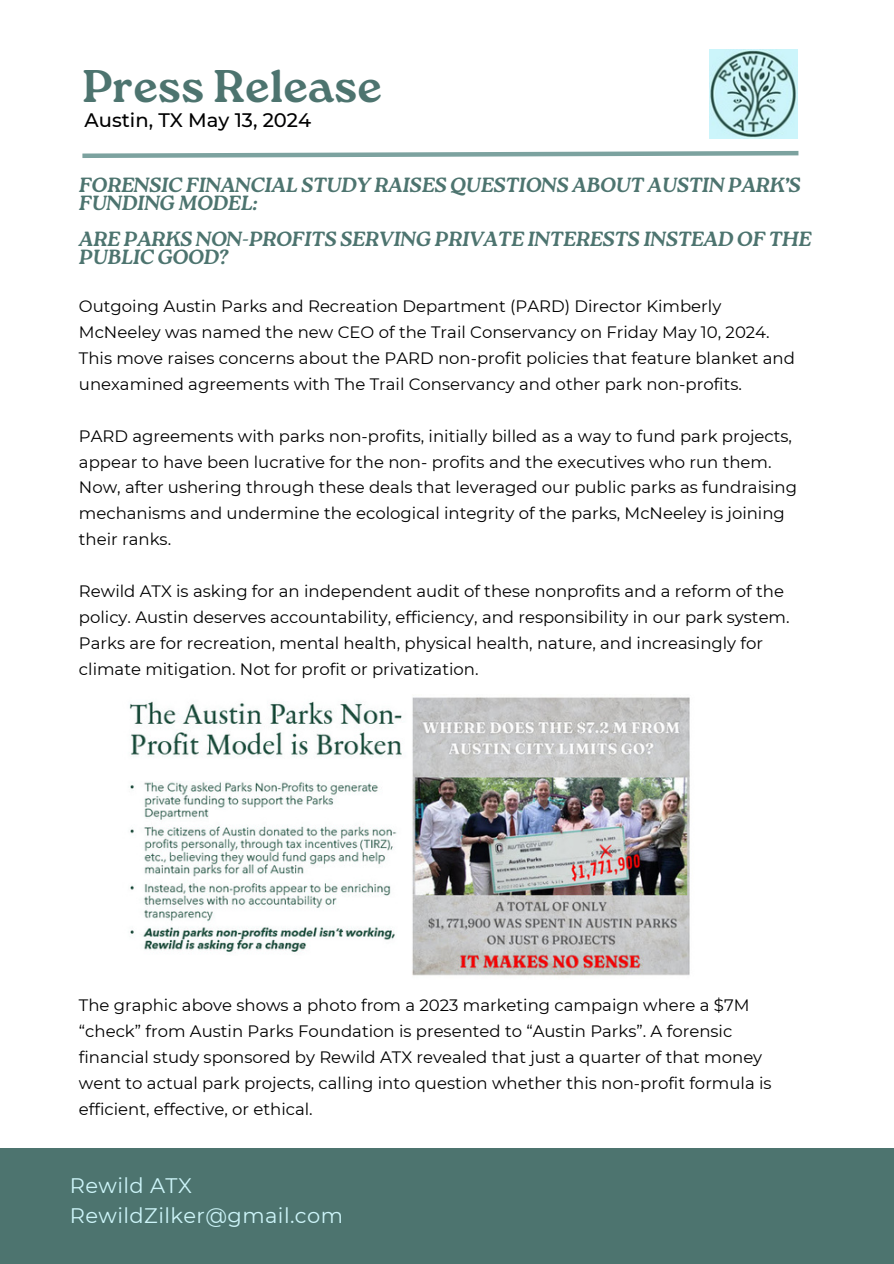
<style>
.page{position:relative;width:894px;height:1264px;background:#fff}
.page>*{position:absolute;margin:0;border:0;box-sizing:border-box;transform-origin:0 0}
.t1{font:700 45.75px "Roca One";color:#4d746f}
.t2{font:21px/30.5px "Montserrat";letter-spacing:.02em;color:#cdf5f9}
.t3{font:italic 700 20.55px/18px "Roca One";letter-spacing:-.02em;color:#4d746f}
.t4{font:500 19.5px "Montserrat";color:#000001}
.t5{font:16.5px/25.8px "Montserrat";color:#000001}
</style>
<div class="page">
<div style="left:0;top:1147px;width:893px;height:116px;background:#4d746f"></div>
<svg style="left:82px;top:150px;width:717px;height:8px"></svg>
<img style="left:709px;top:49px;width:88px;height:89px">
<img style="left:129px;top:697px;width:561px;height:279px">
<p class="t1" style="left:82px;top:59px;width:301px">Press Release</p>
<p class="t4" style="left:85px;top:108px;width:228px">Austin, TX May 13, 2024</p>
<p class="t3" style="left:79px;top:175px;width:723px">FORENSIC FINANCIAL STUDY RAISES QUESTIONS ABOUT AUSTIN PARK’S<br>FUNDING MODEL:</p>
<p class="t3" style="left:79px;top:229px;width:734px">ARE PARKS NON-PROFITS SERVING PRIVATE INTERESTS INSTEAD OF THE<br>PUBLIC GOOD?</p>
<h1 class="t5" style="left:79px;top:293px;width:717px">Outgoing Austin Parks and Recreation Department (PARD) Director Kimberly McNeeley was named the new CEO of the Trail Conservancy on Friday May 10, 2024.<br>This move raises concerns about the PARD non-profit policies that feature blanket and unexamined agreements with The Trail Conservancy and other park non-profits.</h1>
<p class="t5" style="left:79px;top:423px;width:719px">PARD agreements with parks non-profits, initially billed as a way to fund park projects, appear to have been lucrative for the non- profits and the executives who run them.<br>Now, after ushering through these deals that leveraged our public parks as fundraising mechanisms and undermine the ecological integrity of the parks, McNeeley is joining their ranks.</p>
<h2 class="t5" style="left:79px;top:578px;width:712px">Rewild ATX is asking for an independent audit of these nonprofits and a reform of the policy. Austin deserves accountability, efficiency, and responsibility in our park system.<br>Parks are for recreation, mental health, physical health, nature, and increasingly for climate mitigation. Not for profit or privatization.</h2>
<p class="t5" style="left:79px;top:992px;width:694px">The graphic above shows a photo from a 2023 marketing campaign where a $7M “check” from Austin Parks Foundation is presented to “Austin Parks”. A forensic financial study sponsored by Rewild ATX revealed that just a quarter of that money went to actual park projects, calling into question whether this non-profit formula is efficient, effective, or ethical.</p>
<h4 class="t2" style="left:70px;top:1169px;width:275px">Rewild ATX<br>RewildZilker@gmail.com</h4>
</div>
